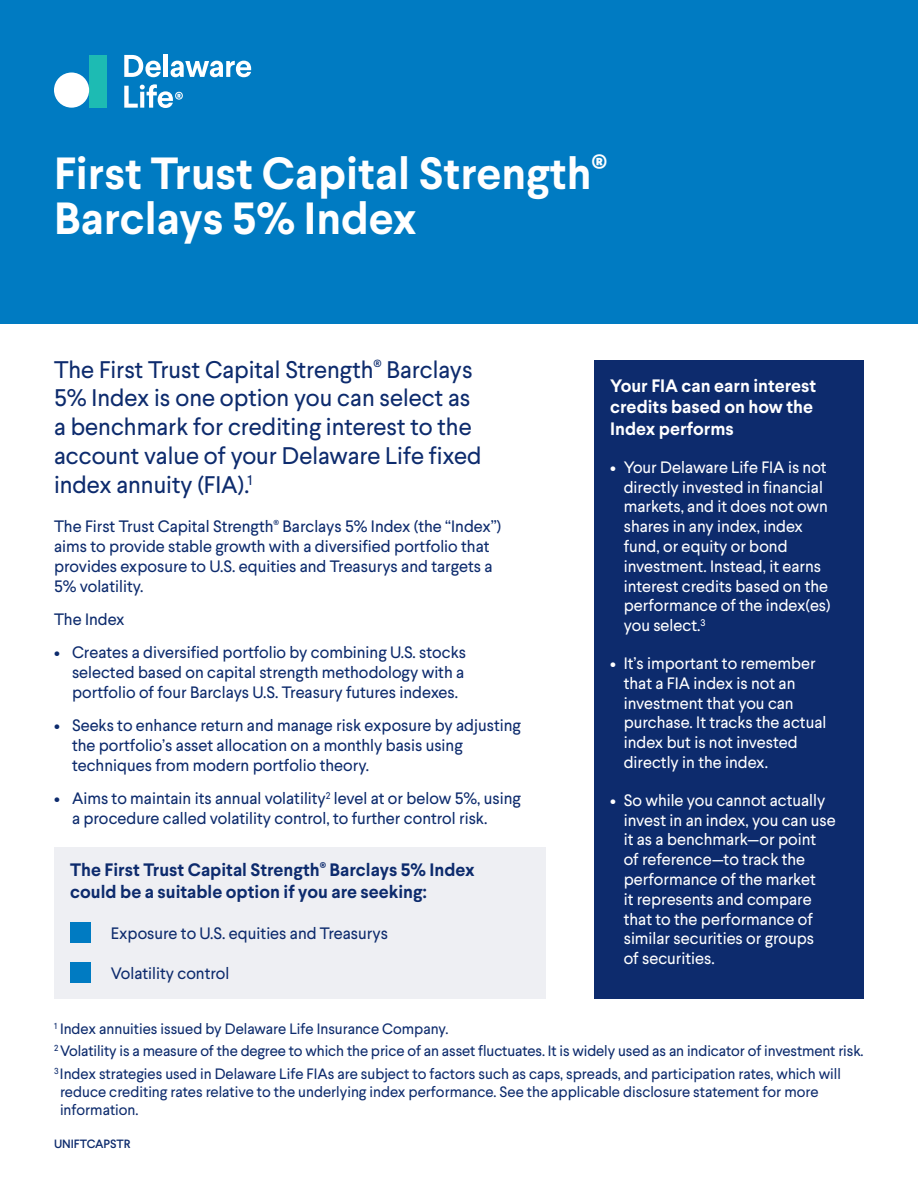
<style>
.page{position:relative;width:918px;height:1188px;background:#fff}
.page>*{position:absolute;margin:0;border:0;box-sizing:border-box;transform-origin:0 0}
.t1{font:700 45px/45px "Larsseit";color:#fff}
.ParaStyle01-Leading{font:24px/28.8px "Larsseit";color:#0d2b6d}
.t2{font:700 18px/21.6px "Larsseit";color:#0d2b6d}
.t3{font:700 18px/21.6px "Larsseit";color:#fff}
.ParaStyle01-Leading-2{font:16.5px/19.8px "Larsseit";color:#0d2b6d}
.t4{font:16.5px/19.8px "Larsseit";color:#fff}
.ParaStyle01-Leading-3{font:15px/18px "Larsseit";color:#0d2b6d}
.t5{font:500 12px "Larsseit";color:#0d2b6d}
</style>
<div class="page">
<div style="left:0;top:0;width:918px;height:324px;background:#007bc2"></div>
<div style="left:594px;top:360px;width:270px;height:639px;background:#0d2b6d"></div>
<div style="left:54px;top:848px;width:491px;height:151px;background:#eeeff3"></div>
<div style="left:89px;top:55px;width:18px;height:53px;background:#1dbbb3"></div>
<svg style="left:124px;top:55px;width:37px;height:22px"></svg>
<hr style="left:164px;top:54px;width:4px;height:23px;background:#fff">
<svg style="left:171px;top:61px;width:80px;height:16px"></svg>
<div style="left:54px;top:73px;width:35px;height:35px;background:#fff;border-radius:50%"></div>
<svg style="left:124px;top:84px;width:59px;height:24px"></svg>
<div style="left:70px;top:922px;width:21px;height:21px;background:#007bc2"></div>
<div style="left:70px;top:962px;width:21px;height:20px;background:#007bc2"></div>
<p class="t1" style="left:54px;top:150px;width:555px">First Trust Capital Strength<sup>®<br></sup>Barclays 5% Index</p>
<p class="ParaStyle01-Leading" style="left:54px;top:354px;width:429px">The First Trust Capital Strength<sup>®</sup> Barclays 5% Index is one option you can select as a benchmark for crediting interest to the account value of your Delaware Life fixed index annuity (FIA).<sup>1</sup></p>
<p class="ParaStyle01-Leading-2" style="left:54px;top:516px;width:449px">The First Trust Capital Strength<sup>®</sup> Barclays 5% Index (the “Index”) aims to provide stable growth with a diversified portfolio that provides exposure to U.S. equities and Treasurys and targets a 5% volatility.</p>
<p class="ParaStyle01-Leading-2" style="left:54px;top:609px;width:72px">The Index</p>
<p class="ParaStyle01-Leading-2" style="left:72px;top:642px;width:396px;text-align:justify;text-indent:-18px">• Creates a diversified portfolio by combining U.S. stocks selected based on capital strength methodology with a portfolio of four Barclays U.S. Treasury futures indexes.</p>
<p class="ParaStyle01-Leading-2" style="left:72px;top:715px;width:450px;text-indent:-18px">• Seeks to enhance return and manage risk exposure by adjusting the portfolio’s asset allocation on a monthly basis using techniques from modern portfolio theory.</p>
<p class="ParaStyle01-Leading-2" style="left:72px;top:788px;width:450px;text-indent:-18px">• Aims to maintain its annual volatility<sup>2</sup> level at or below 5%, using a procedure called volatility control, to further control risk.</p>
<p class="t2" style="left:70px;top:859px;width:406px">The First Trust Capital Strength<sup>®</sup> Barclays 5% Index could be a suitable option if you are seeking:</p>
<p class="ParaStyle01-Leading-2" style="left:111px;top:923px;width:279px">Exposure to U.S. equities and Treasurys</p>
<p class="ParaStyle01-Leading-2" style="left:111px;top:963px;width:120px">Volatility control</p>
<p class="t3" style="left:610px;top:375px;width:208px">Your FIA can earn interest credits based on how the<br>Index performs</p>
<p class="t4" style="left:624px;top:457px;width:208px;text-indent:-14px">• Your Delaware Life FIA is not directly invested in financial markets, and it does not own shares in any index, index fund, or equity or bond investment. Instead, it earns interest credits based on the performance of the index(es) you select.<sup>3</sup></p>
<p class="t4" style="left:624px;top:653px;width:204px;text-indent:-14px">• It’s important to remember that a FIA index is not an investment that you can purchase. It tracks the actual index but is not invested directly in the index.</p>
<p class="t4" style="left:624px;top:790px;width:213px;text-indent:-14px">• So while you cannot actually invest in an index, you can use it as a benchmark—or point<br>of reference—to track the performance of the market<br>it represents and compare that to the performance of similar securities or groups<br>of securities.</p>
<p class="ParaStyle01-Leading-3" style="left:54px;top:1019px;width:396px"><sup>1</sup> Index annuities issued by Delaware Life Insurance Company.</p>
<p class="ParaStyle01-Leading-3" style="left:54px;top:1042px;width:811px"><sup>2</sup> Volatility is a measure of the degree to which the price of an asset fluctuates. It is widely used as an indicator of investment risk.</p>
<p class="ParaStyle01-Leading-3" style="left:60px;top:1064px;width:782px;text-indent:-6px"><sup>3</sup> Index strategies used in Delaware Life FIAs are subject to factors such as caps, spreads, and participation rates, which will reduce crediting rates relative to the underlying index performance. See the applicable disclosure statement for more information.</p>
<p class="t5" style="left:54px;top:1135px;width:78px">UNIFTCAPSTR</p>
</div>
